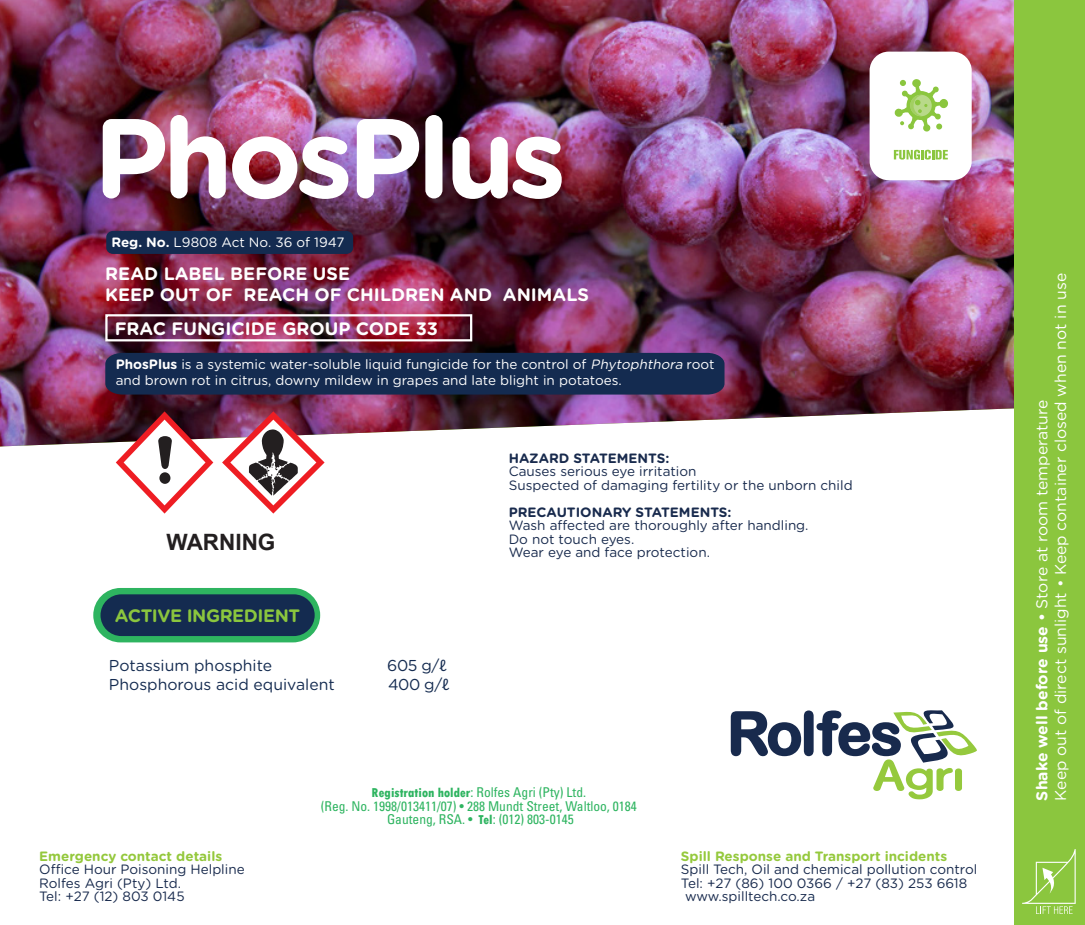
<style>
.page{position:relative;width:1085px;height:925px;background:#fff}
.page>*{position:absolute;margin:0;border:0;box-sizing:border-box;transform-origin:0 0}
.t1{font:700 112.5px "Gotham Rounded";letter-spacing:-.05em;color:#fff}
.t2{font:700 22.5px "Arial";color:#231f20}
.t3{font:700 18px "Gotham Rounded";color:#fff}
.t4{font:700 18px "Gotham Rounded";letter-spacing:-.025em;color:#8bc63e}
.t5{font:15.75px "Gotham Rounded";color:#fff}
.t6{font:15.75px "Gotham Rounded";color:#142b50}
.t7{font:13.5px/13.5px "Gotham Rounded";color:#182a4d}
.t8{font:13.5px/16.2px "Gotham Rounded";color:#fff}
.t9{font:condensed 13.5px "Univers LT Std";color:#2eb460}
.t10{font:700 13.5px "Gotham Rounded";color:#182a4d}
.t11{font:700 13.5px "Gotham Rounded";color:#95c93d}
.t12{font:700 13.5px "Gotham Rounded";color:#94c83c}
.s1{font-weight:700}
.s2{font-style:italic}
.s3{font-family:"Myriad Pro"}
.s4{font-family:"Tw Cen";font-weight:800}
.s5{color:#142b50}
</style>
<div class="page">
<div style="left:93px;top:588px;width:227px;height:54px;background:#2eb460;border-radius:27px"></div>
<img style="left:0;top:0;width:1014px;height:446px">
<div style="left:106px;top:231px;width:247px;height:23px;background:#142b50;border-radius:7px"></div>
<div style="left:105px;top:353px;width:619px;height:41px;background:#142b50"></div>
<div style="left:869px;top:52px;width:102px;height:128px;background:#fff;border-radius:19px"></div>
<svg style="left:893px;top:150px;width:54px;height:10px"></svg>
<svg style="left:894px;top:79px;width:54px;height:53px"></svg>
<div style="left:100px;top:594px;width:214px;height:42px;background:#142b50;border-radius:21px"></div>
<div style="left:105px;top:314px;width:367px;height:27px;border:2px solid #fff"></div>
<svg style="left:730px;top:710px;width:247px;height:89px"></svg>
<div style="left:1014px;top:0;width:70px;height:925px;background:#8bc63e"></div>
<svg style="left:1022px;top:849px;width:53px;height:65px"></svg>
<svg style="left:116px;top:411px;width:97px;height:102px"></svg>
<svg style="left:222px;top:411px;width:102px;height:102px"></svg>
<p class="t1" style="left:93px;top:75px;width:474px">PhosPlus</p>
<p class="t8" style="left:111px;top:233px;width:234px"><span class="s1">Reg. No.</span> L9808 Act No. 36 of 1947</p>
<p class="t3" style="left:105px;top:260px;width:246px">READ LABEL BEFORE USE</p>
<p class="t3" style="left:105px;top:282px;width:485px">KEEP OUT OF REACH OF CHILDREN AND ANIMALS</p>
<p class="t3" style="left:115px;top:315px;width:325px">FRAC FUNGICIDE GROUP CODE 33</p>
<p class="t8" style="left:116px;top:356px;width:600px"><span class="s1">PhosPlus</span> is a systemic water-soluble liquid fungicide for the control of <span class="s2">Phytophthora</span> root and brown rot in citrus, downy mildew in grapes and late blight in potatoes.</p>
<p class="t2" style="left:167px;top:526px;width:110px">WARNING</p>
<p class="t4" style="left:115px;top:603px;width:187px">ACTIVE INGREDIENT</p>
<p class="t6" style="left:109px;top:654px;width:165px">Potassium phosphite</p>
<p class="t6" style="left:109px;top:673px;width:227px">Phosphorous acid equivalent</p>
<p class="t6" style="left:387px;top:654px;width:61px">605 g/<span class="s3">ℓ</span></p>
<p class="t6" style="left:388px;top:674px;width:63px">400 g/<span class="s3">ℓ</span></p>
<p class="t10" style="left:508px;top:448px;width:162px">HAZARD STATEMENTS:</p>
<p class="t7" style="left:508px;top:464px;width:345px">Causes serious eye irritation<br>Suspected of damaging fertility or the unborn child</p>
<p class="t10" style="left:508px;top:502px;width:224px">PRECAUTIONARY STATEMENTS:</p>
<p class="t7" style="left:508px;top:518px;width:301px">Wash affected are thoroughly after handling.</p>
<p class="t7" style="left:508px;top:532px;width:203px">Do not touch eyes.<br>Wear eye and face protection.</p>
<p class="t12" style="left:39px;top:846px;width:184px">Emergency contact details</p>
<p class="t7" style="left:39px;top:862px;width:207px">Office Hour Poisoning Helpline</p>
<p class="t7" style="left:39px;top:876px;width:143px">Rolfes Agri (Pty) Ltd.</p>
<p class="t7" style="left:39px;top:889px;width:147px">Tel: +27 (12) 803 0145</p>
<p class="t9" style="left:371px;top:784px;width:216px"><span class="s4">Registration holder</span>: Rolfes Agri (Pty) Ltd.</p>
<p class="t9" style="left:321px;top:797px;width:317px">(Reg. No. 1998/013411/07) • 288 Mundt Street, Waltloo, 0184</p>
<p class="t9" style="left:387px;top:811px;width:188px">Gauteng, RSA. • <span class="s4">Tel</span>: (012) 803-0145</p>
<p class="t11" style="left:681px;top:846px;width:268px">Spill Response and Transport incidents</p>
<p class="t7" style="left:681px;top:862px;width:298px">Spill Tech, Oil and chemical pollution control</p>
<p class="t7" style="left:681px;top:876px;width:288px">Tel: +27 (86) 100 0366 / +27 (83) 253 6618</p>
<p class="t7" style="left:685px;top:889px;width:132px">www.spilltech.co.z<span class="s5">a</span></p>
<p class="t5" style="left:1049px;top:800px;width:529px;rotate:-90deg">Keep out of direct sunlight • Keep container closed when not in use</p>
<p class="t5" style="left:1030px;top:800px;width:403px;rotate:-90deg"><span class="s1">Shake well before use •</span> Store at room temperature</p>
</div>
